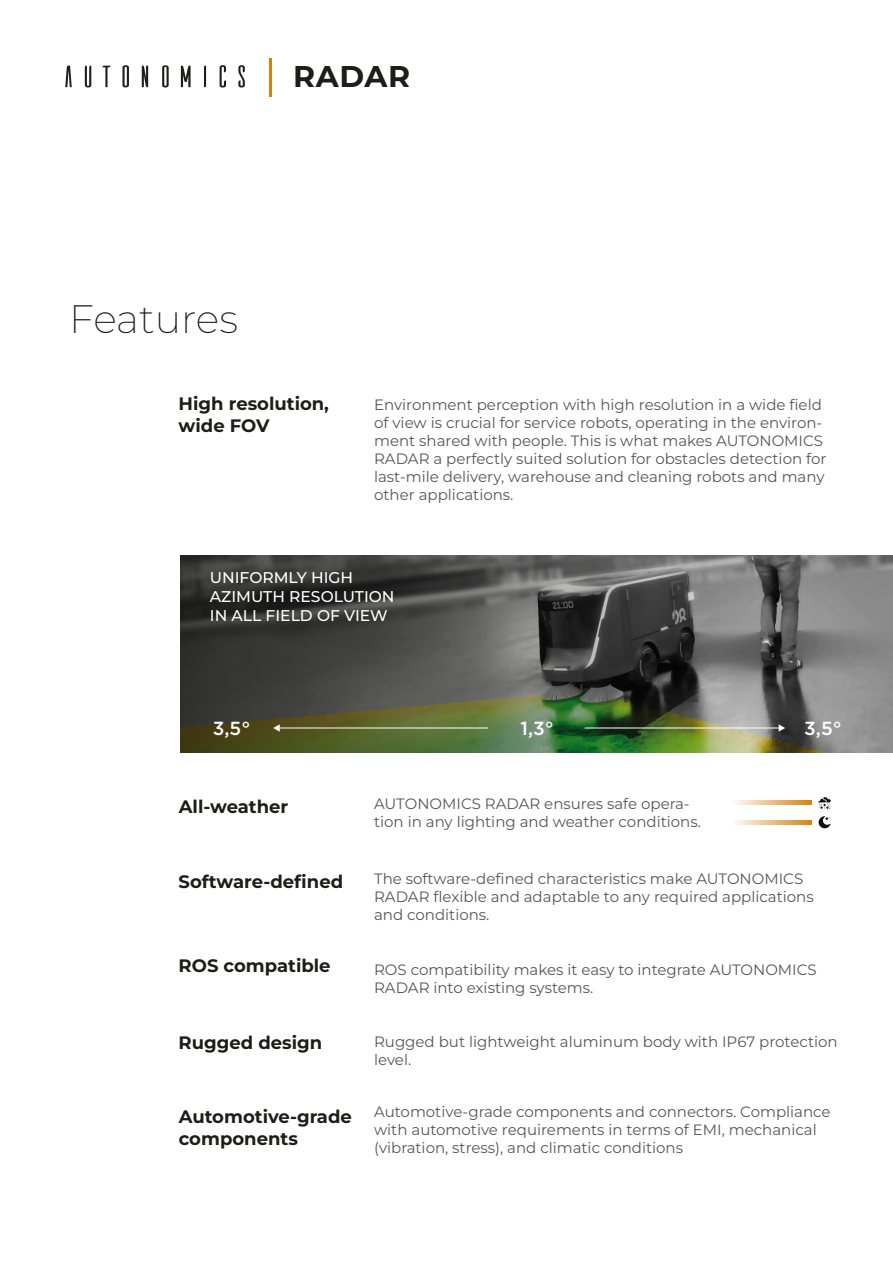
<style>
.page{position:relative;width:893px;height:1263px;background:#fff}
.page>*{position:absolute;margin:0;border:0;box-sizing:border-box;transform-origin:0 0}
.t1{font:200 39.6px "Montserrat";color:#1d1d1b}
.t2{font:700 30px "Montserrat";letter-spacing:.02em;color:#1d1d1b}
.t3{font:500 18.9px "Gotham Pro";color:#fff}
.t4{font:700 18px/21.6px "Montserrat";color:#1d1d1b}
.t5{font:500 15.6px/18.8px "Montserrat";color:#fff}
.t6{font:15px/18px "Montserrat";color:#575756}
</style>
<div class="page">
<svg style="left:819px;top:816px;width:12px;height:12px"></svg>
<svg style="left:735px;top:801px;width:76px;height:3px"></svg>
<svg style="left:735px;top:820px;width:76px;height:4px"></svg>
<svg style="left:818px;top:797px;width:13px;height:12px"></svg>
<img style="left:823px;top:556px;width:70px;height:197px">
<svg style="left:180px;top:556px;width:643px;height:197px;background:#51564a"></svg>
<hr style="left:585px;top:728px;width:195px;height:1px;background:#fff">
<svg style="left:779px;top:724px;width:6px;height:8px"></svg>
<hr style="left:279px;top:728px;width:209px;height:1px;background:#fff">
<svg style="left:273px;top:724px;width:7px;height:8px"></svg>
<hr style="left:269px;top:58px;width:3px;height:39px;background:#d6820f">
<svg style="left:102px;top:66px;width:8px;height:21px"></svg>
<svg style="left:162px;top:65px;width:7px;height:23px"></svg>
<svg style="left:122px;top:65px;width:7px;height:23px"></svg>
<svg style="left:142px;top:66px;width:6px;height:21px"></svg>
<svg style="left:204px;top:66px;width:2px;height:21px"></svg>
<svg style="left:220px;top:65px;width:6px;height:23px"></svg>
<svg style="left:238px;top:65px;width:7px;height:23px"></svg>
<svg style="left:65px;top:65px;width:7px;height:22px"></svg>
<svg style="left:85px;top:66px;width:6px;height:22px"></svg>
<svg style="left:181px;top:66px;width:10px;height:21px"></svg>
<h2 class="t2" style="left:293px;top:56px;width:119px">RADAR</h2>
<h1 class="t1" style="left:69px;top:292px;width:170px">Features</h1>
<p class="t4" style="left:179px;top:393px;width:152px">High resolution, wide FOV</p>
<p class="t6" style="left:374px;top:395px;width:454px">Environment perception with high resolution in a wide field of view is crucial for service robots, operating in the environ&shy;ment shared with people. This is what makes AUTONOMICS RADAR a perfectly suited solution for obstacles detection for last-mile delivery, warehouse and cleaning robots and many other applications.</p>
<p class="t5" style="left:210px;top:568px;width:186px">UNIFORMLY HIGH<br>AZIMUTH RESOLUTION<br>IN ALL FIELD OF VIEW</p>
<p class="t3" style="left:213px;top:718px;width:39px">3,5°</p>
<p class="t3" style="left:521px;top:718px;width:35px">1,3°</p>
<p class="t3" style="left:804px;top:718px;width:39px">3,5°</p>
<p class="t4" style="left:179px;top:795px;width:111px">All-weather</p>
<p class="t6" style="left:374px;top:794px;width:328px">AUTONOMICS RADAR ensures safe opera&shy;tion in any lighting and weather conditions.</p>
<p class="t4" style="left:179px;top:870px;width:166px">Software-defined</p>
<p class="t6" style="left:374px;top:869px;width:441px">The software-defined characteristics make AUTONOMICS<br>RADAR flexible and adaptable to any required applications and conditions.</p>
<p class="t4" style="left:179px;top:954px;width:153px">ROS compatible</p>
<p class="t6" style="left:374px;top:960px;width:444px">ROS compatibility makes it easy to integrate AUTONOMICS<br>RADAR into existing systems.</p>
<p class="t4" style="left:179px;top:1031px;width:145px">Rugged design</p>
<p class="t6" style="left:374px;top:1032px;width:465px">Rugged but lightweight aluminum body with IP67 protection level.</p>
<p class="t4" style="left:179px;top:1106px;width:175px">Automotive-grade components</p>
<p class="t6" style="left:374px;top:1102px;width:458px">Automotive-grade components and connectors. Compliance with automotive requirements in terms of EMI, mechanical (vibration, stress), and climatic conditions</p>
</div>
